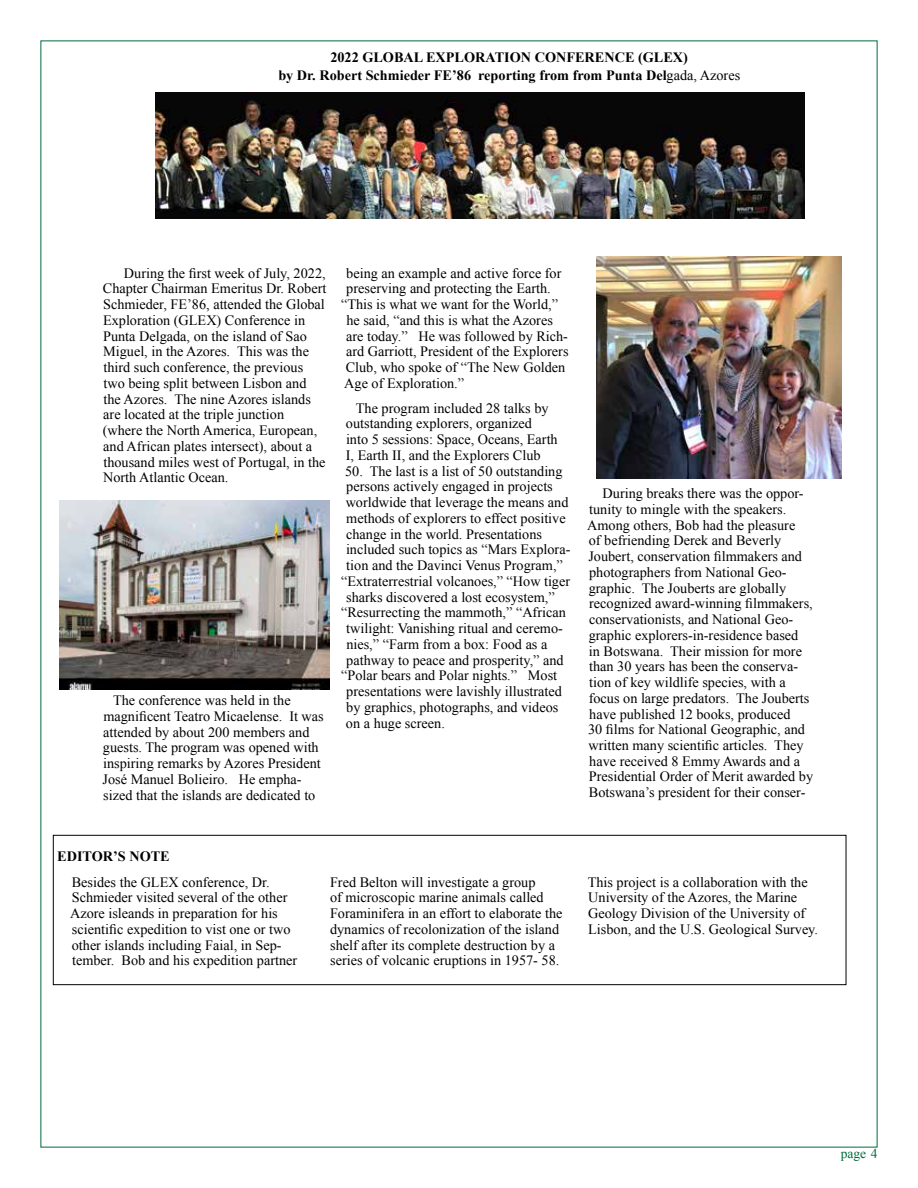
<style>
.page{position:relative;width:918px;height:1188px;background:#fff}
.page>*{position:absolute;margin:0;border:0;box-sizing:border-box;transform-origin:0 0}
.t1{font:14.25px/15.8px "Times New Roman";color:#000}
.t2{font:700 14.25px/18.8px "Times New Roman";color:#000;text-align:center}
.t3{font:13.5px "Times New Roman";color:#006c3e}
.s1{font-weight:400}
</style>
<div class="page">
<div style="left:53px;top:835px;width:793px;height:150px;border:1px solid #000"></div>
<img style="left:156px;top:93px;width:649px;height:126px">
<img style="left:596px;top:257px;width:246px;height:221px">
<img style="left:59px;top:500px;width:271px;height:189px">
<p class="t2" style="left:278px;top:47px;width:463px">2022 GLOBAL EXPLORATION CONFERENCE (GLEX)<br>by Dr. Robert Schmieder FE’86 reporting from from Punta Del<span class="s1">gada, Azores</span></p>
<p class="t1" style="left:103px;top:265px;width:225px;text-indent:21px">During the first week of July, 2022, Chapter Chairman Emeritus Dr. Robert Schmieder, FE’86, attended the Global Exploration (GLEX) Conference in Punta Delgada, on the island of Sao Miguel, in the Azores. This was the third such conference, the previous two being split between Lisbon and the Azores. The nine Azores islands are located at the triple junction (where the North America, European, and African plates intersect), about a thousand miles west of Portugal, in the North Atlantic Ocean.</p>
<p class="t1" style="left:103px;top:692px;width:223px;text-indent:10px">The conference was held in the magnificent Teatro Micaelense. It was attended by about 200 members and guests. The program was opened with inspiring remarks by Azores President José Manuel Bolieiro. He empha&shy;sized that the islands are dedicated to</p>
<p class="t1" style="left:346px;top:265px;width:217px">being an example and active force for</p>
<p class="t1" style="left:346px;top:281px;width:206px">preserving and protecting the Earth.</p>
<p class="t1" style="left:341px;top:296px;width:219px">“This is what we want for the World,”</p>
<p class="t1" style="left:346px;top:312px;width:208px">he said, “and this is what the Azores</p>
<p class="t1" style="left:346px;top:328px;width:223px">are today.” He was followed by Rich-</p>
<p class="t1" style="left:346px;top:344px;width:224px">ard Garriott, President of the Explorers</p>
<p class="t1" style="left:346px;top:359px;width:221px">Club, who spoke of “The New Golden</p>
<p class="t1" style="left:344px;top:375px;width:121px">Age of Exploration.”</p>
<p class="t1" style="left:346px;top:400px;width:213px;text-indent:10px">The program included 28 talks by outstanding explorers, organized<br>into 5 sessions: Space, Oceans, Earth I, Earth II, and the Explorers Club</p>
<p class="t1" style="left:345px;top:463px;width:219px">50. The last is a list of 50 outstanding</p>
<p class="t1" style="left:346px;top:478px;width:208px">persons actively engaged in projects</p>
<p class="t1" style="left:346px;top:494px;width:224px">worldwide that leverage the means and</p>
<p class="t1" style="left:346px;top:510px;width:221px">methods of explorers to effect positive</p>
<p class="t1" style="left:346px;top:526px;width:197px">change in the world. Presentations</p>
<p class="t1" style="left:346px;top:541px;width:226px">included such topics as “Mars Explora-</p>
<p class="t1" style="left:346px;top:557px;width:218px">tion and the Davinci Venus Program,”</p>
<p class="t1" style="left:341px;top:573px;width:231px">“Extraterrestrial volcanoes,” “How tiger</p>
<p class="t1" style="left:346px;top:589px;width:210px">sharks discovered a lost ecosystem,”</p>
<p class="t1" style="left:341px;top:604px;width:226px">“Resurrecting the mammoth,” “African</p>
<p class="t1" style="left:346px;top:620px;width:218px">twilight: Vanishing ritual and ceremo-</p>
<p class="t1" style="left:346px;top:636px;width:203px">nies,” “Farm from a box: Food as a</p>
<p class="t1" style="left:346px;top:652px;width:219px">pathway to peace and prosperity,” and</p>
<p class="t1" style="left:341px;top:667px;width:218px">“Polar bears and Polar nights.” Most</p>
<p class="t1" style="left:346px;top:683px;width:217px">presentations were lavishly illustrated</p>
<p class="t1" style="left:346px;top:699px;width:214px">by graphics, photographs, and videos</p>
<p class="t1" style="left:346px;top:715px;width:100px">on a huge screen.</p>
<p class="t1" style="left:587px;top:485px;width:228px;text-indent:15px">During breaks there was the oppor&shy;tunity to mingle with the speakers.<br>Among others, Bob had the pleasure<br>of befriending Derek and Beverly Joubert, conservation filmmakers and photographers from National Geo&shy;graphic. The Jouberts are globally recognized award-winning filmmakers, conservationists, and National Geo&shy;graphic explorers-in-residence based<br>in Botswana. Their mission for more than 30 years has been the conserva&shy;tion of key wildlife species, with a focus on large predators. The Jouberts have published 12 books, produced<br>30 films for National Geographic, and written many scientific articles. They have received 8 Emmy Awards and a Presidential Order of Merit awarded by Botswana’s president for their conser-</p>
<p class="t2" style="left:57px;top:847px;width:114px">EDITOR’S NOTE</p>
<p class="t1" style="left:70px;top:874px;width:229px">Besides the GLEX conference, Dr.<br>Schmieder visited several of the other Azore isleands in preparation for his scientific expedition to vist one or two other islands including Faial, in Sep&shy;tember. Bob and his expedition partner</p>
<p class="t1" style="left:330px;top:874px;width:234px">Fred Belton will investigate a group<br>of microscopic marine animals called Foraminifera in an effort to elaborate the dynamics of recolonization of the island shelf after its complete destruction by a series of volcanic eruptions in 1957- 58.</p>
<p class="t1" style="left:588px;top:874px;width:232px">This project is a collaboration with the University of the Azores, the Marine Geology Division of the University of Lisbon, and the U.S. Geological Survey.</p>
<p class="t3" style="left:841px;top:1144px;width:38px">page 4</p>
</div>
